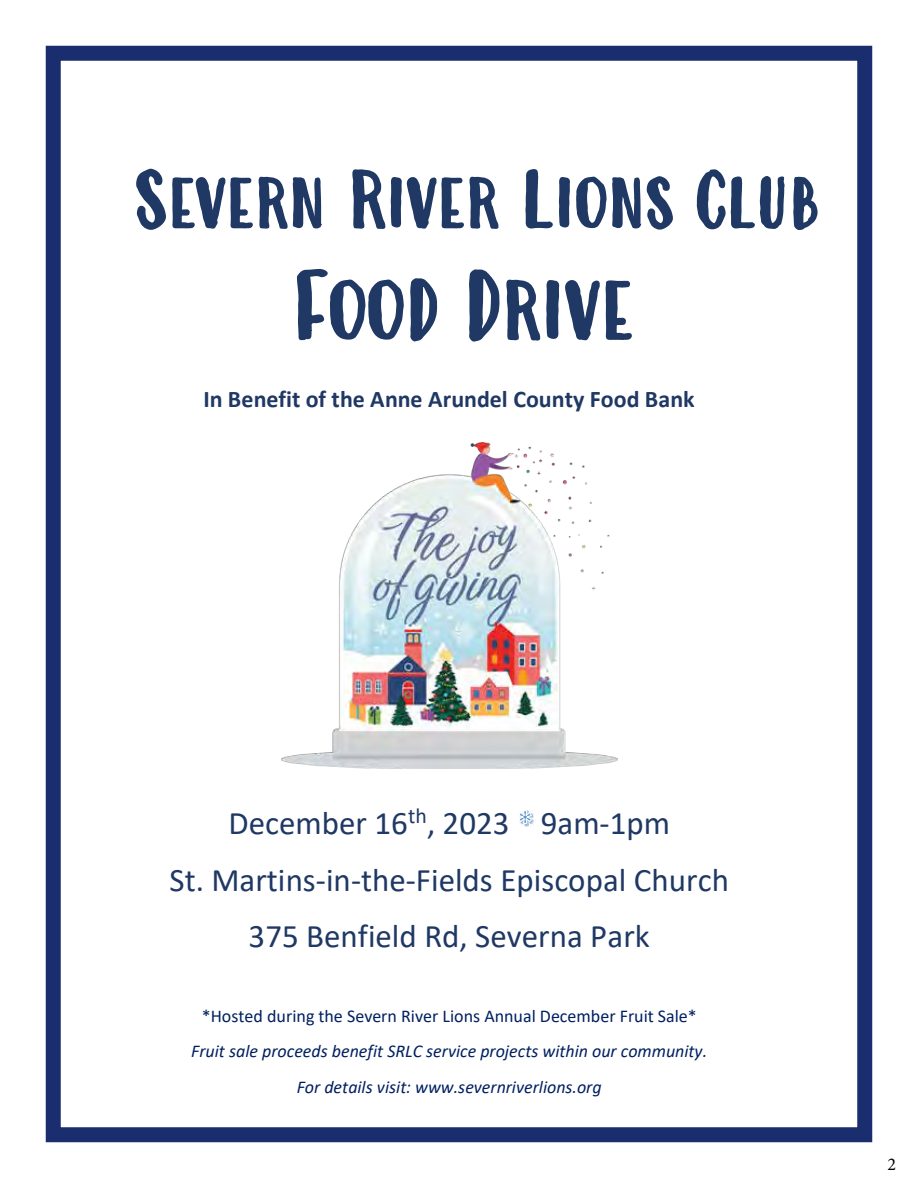
<style>
.page{position:relative;width:918px;height:1188px;background:#fff}
.page>*{position:absolute;margin:0;border:0;box-sizing:border-box;transform-origin:0 0}
.t1{font:84px "Modern Love Caps";color:#1f3864}
.t2{font:72px "Modern Love Caps";color:#1f3864}
.t3{font:33px/56.6px "Calibri";color:#1f3864;text-align:center}
.t4{font:700 24px "Calibri";color:#1f3864}
.t5{font:italic 18px/35.7px "Calibri";color:#002060;text-align:center}
.t6{font:18px "Calibri";color:#002060}
.t7{font:18px "Minion Pro";color:#000}
</style>
<div class="page">
<img style="left:532px;top:813px;width:2px;height:11px">
<svg style="left:519px;top:810px;width:13px;height:17px"></svg>
<img style="left:281px;top:442px;width:336px;height:327px">
<div style="left:46px;top:46px;width:826px;height:1096px;border:15px solid #1a2d6f"></div>
<h2 class="t2" style="left:134px;top:154px;width:684px">Severn River Lions Club</h2>
<h1 class="t1" style="left:290px;top:253px;width:344px">Food Drive</h1>
<h3 class="t4" style="left:203px;top:382px;width:493px">In Benefit of the Anne Arundel County Food Bank</h3>
<h3 class="t3" style="left:170px;top:794px;width:561px">December 16<sup>th</sup>, 2023 9am-1pm<br>St. Martins-in-the-Fields Episcopal Church<br>375 Benfield Rd, Severna Park</h3>
<p class="t6" style="left:202px;top:1003px;width:497px">*Hosted during the Severn River Lions Annual December Fruit Sale*</p>
<p class="t5" style="left:191px;top:1033px;width:518px">Fruit sale proceeds benefit SRLC service projects within our community.<br>For details visit: www.severnriverlions.org</p>
<p class="t7" style="left:887px;top:1152px;width:10px">2</p>
</div>
